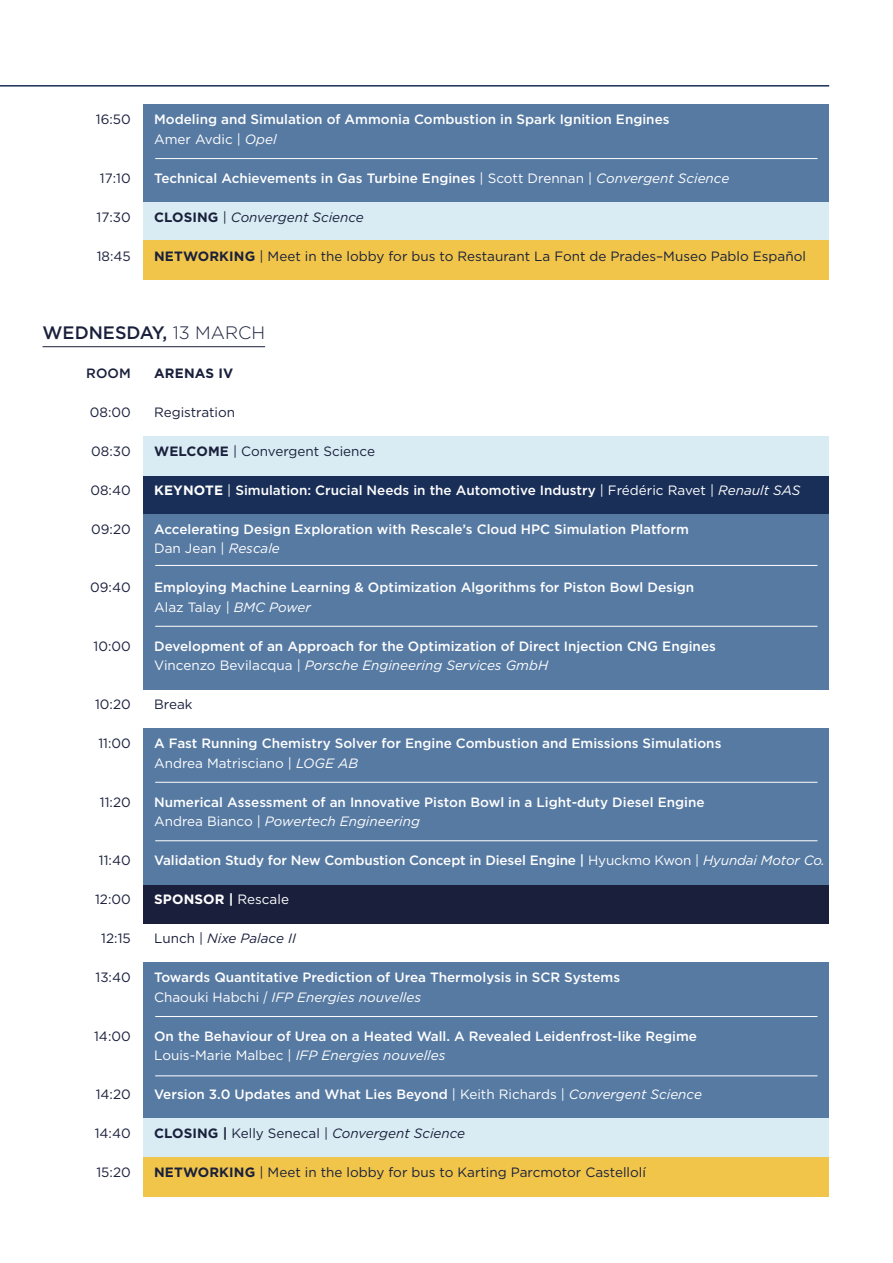
<style>
.page{position:relative;width:893px;height:1263px;background:#fff}
.page>*{position:absolute;margin:0;border:0;box-sizing:border-box;transform-origin:0 0}
.t1{font:500 18px "Gotham";color:#1a203c}
.t2{font:500 13.5px/19.5px "Gotham";color:#fff}
.t3{font:13.5px "Gotham";color:#1a203c}
.t4{font:italic 13.5px "Gotham";color:#1a203c}
.t5{font:700 13.5px "Gotham";letter-spacing:.01em;color:#fff}
.t6{font:700 13.5px "Gotham";letter-spacing:.01em;color:#1a203c}
.t7{font:500 13.5px "Gotham";color:#1a203c}
.s1{font-weight:400}
.s2{font-weight:400;font-style:italic}
.s3{font-weight:700;font-style:normal}
.s4{font-style:normal}
.s5{font-weight:700}
.s6{font-weight:300}
</style>
<div class="page">
<div style="left:144px;top:475px;width:685px;height:39px;background:#192f58"></div>
<div style="left:144px;top:105px;width:685px;height:100px;background:#577aa3"></div>
<div style="left:144px;top:514px;width:685px;height:176px;background:#577aa3"></div>
<div style="left:144px;top:883px;width:685px;height:41px;background:#1a203c"></div>
<div style="left:144px;top:729px;width:685px;height:156px;background:#577aa3"></div>
<div style="left:144px;top:963px;width:685px;height:156px;background:#577aa3"></div>
<div style="left:144px;top:202px;width:685px;height:39px;background:#d9ecf3"></div>
<div style="left:144px;top:436px;width:685px;height:39px;background:#d9ecf3"></div>
<div style="left:144px;top:1119px;width:685px;height:39px;background:#d9ecf3"></div>
<div style="left:144px;top:241px;width:685px;height:39px;background:#f1c54a"></div>
<div style="left:144px;top:1158px;width:685px;height:39px;background:#f1c54a"></div>
<hr style="left:155px;top:565px;width:662px;height:1px;background:#fff">
<hr style="left:155px;top:158px;width:662px;height:1px;background:#fff">
<hr style="left:155px;top:1016px;width:662px;height:1px;background:#fff">
<hr style="left:155px;top:626px;width:662px;height:1px;background:#fff">
<hr style="left:155px;top:782px;width:662px;height:1px;background:#fff">
<hr style="left:155px;top:840px;width:662px;height:1px;background:#fff">
<hr style="left:155px;top:1075px;width:662px;height:1px;background:#fff">
<hr style="left:43px;top:346px;width:222px;height:1px;background:#1a203c">
<hr style="left:0;top:85px;width:829px;height:2px;background:#192f58">
<p class="t3" style="left:96px;top:111px;width:36px">16:50</p>
<p class="t3" style="left:100px;top:169px;width:32px">17:10</p>
<p class="t3" style="left:97px;top:208px;width:36px">17:30</p>
<p class="t3" style="left:97px;top:247px;width:36px">18:45</p>
<p class="t2" style="left:154px;top:109px;width:517px">Modeling and Simulation of Ammonia Combustion in Spark Ignition Engines<br><span class="s1">Amer Avdic |</span> <span class="s2">Opel</span></p>
<p class="t2" style="left:154px;top:168px;width:577px">Technical Achievements in Gas Turbine Engines <span class="s1">| Scott Drennan |</span> <span class="s2">Convergent Science</span></p>
<p class="t4" style="left:154px;top:208px;width:211px"><span class="s3">CLOSING</span> <span class="s4">|</span> Convergent Science</p>
<p class="t3" style="left:154px;top:247px;width:653px"><span class="s5">NETWORKING</span> | Meet in the lobby for bus to Restaurant La Font de Prades–Museo Pablo Español</p>
<h1 class="t1" style="left:43px;top:320px;width:224px">WEDNESDAY, <span class="s6">13 MARCH</span></h1>
<p class="t6" style="left:154px;top:364px;width:81px">ARENAS IV</p>
<p class="t3" style="left:154px;top:403px;width:83px">Registration</p>
<p class="t3" style="left:154px;top:442px;width:222px"><span class="s5">WELCOME</span> | Convergent Science</p>
<p class="t2" style="left:154px;top:480px;width:648px"><span class="s5">KEYNOTE</span> <span class="s1">|</span> Simulation: Crucial Needs in the Automotive Industry <span class="s1">| Frédéric Ravet |</span> <span class="s2">Renault SAS</span></p>
<p class="t2" style="left:154px;top:519px;width:536px">Accelerating Design Exploration with Rescale’s Cloud HPC Simulation Platform<br><span class="s1">Dan Jean |</span> <span class="s2">Rescale</span></p>
<p class="t2" style="left:154px;top:577px;width:542px">Employing Machine Learning &amp; Optimization Algorithms for Piston Bowl Design<br><span class="s1">Alaz Talay |</span> <span class="s2">BMC Power</span></p>
<p class="t2" style="left:154px;top:636px;width:563px">Development of an Approach for the Optimization of Direct Injection CNG Engines<br><span class="s1">Vincenzo Bevilacqua |</span> <span class="s2">Porsche Engineering Services GmbH</span></p>
<p class="t3" style="left:154px;top:696px;width:40px">Break</p>
<p class="t2" style="left:154px;top:733px;width:569px">A Fast Running Chemistry Solver for Engine Combustion and Emissions Simulations<br><span class="s1">Andrea Matrisciano |</span> <span class="s2">LOGE AB</span></p>
<p class="t2" style="left:154px;top:792px;width:552px">Numerical Assessment of an Innovative Piston Bowl in a Light-duty Diesel Engine<br><span class="s1">Andrea Bianco |</span> <span class="s2">Powertech Engineering</span></p>
<p class="t2" style="left:154px;top:850px;width:672px">Validation Study for New Combustion Concept in Diesel Engine | <span class="s1">Hyuckmo Kwon |</span> <span class="s2">Hyundai Motor Co.</span></p>
<p class="t5" style="left:154px;top:890px;width:136px">SPONSOR | <span class="s1">Rescale</span></p>
<p class="t4" style="left:154px;top:930px;width:143px"><span class="s4">Lunch |</span> Nixe Palace II</p>
<p class="t2" style="left:154px;top:967px;width:468px">Towards Quantitative Prediction of Urea Thermolysis in SCR Systems<br><span class="s1">Chaouki Habchi</span> <span class="s2">| IFP Energies nouvelles</span></p>
<p class="t2" style="left:154px;top:1026px;width:544px">On the Behaviour of Urea on a Heated Wall. A Revealed Leidenfrost-like Regime<br><span class="s1">Louis-Marie Malbec |</span> <span class="s2">IFP Energies nouvelles</span></p>
<p class="t2" style="left:154px;top:1084px;width:549px">Version 3.0 Updates and What Lies Beyond <span class="s1">| Keith Richards |</span> <span class="s2">Convergent Science</span></p>
<p class="t4" style="left:154px;top:1125px;width:313px"><span class="s3">CLOSING |</span> <span class="s4">Kelly Senecal |</span> Convergent Science</p>
<p class="t3" style="left:154px;top:1164px;width:493px"><span class="s5">NETWORKING</span> | Meet in the lobby for bus to Karting Parcmotor Castellolí</p>
<p class="t7" style="left:86px;top:364px;width:46px">ROOM</p>
<p class="t3" style="left:90px;top:403px;width:42px">08:00</p>
<p class="t3" style="left:91px;top:442px;width:41px">08:30</p>
<p class="t3" style="left:90px;top:481px;width:42px">08:40</p>
<p class="t3" style="left:91px;top:520px;width:41px">09:20</p>
<p class="t3" style="left:90px;top:579px;width:42px">09:40</p>
<p class="t3" style="left:94px;top:637px;width:39px">10:00</p>
<p class="t3" style="left:95px;top:696px;width:37px">10:20</p>
<p class="t3" style="left:98px;top:735px;width:34px">11:00</p>
<p class="t3" style="left:100px;top:793px;width:32px">11:20</p>
<p class="t3" style="left:99px;top:852px;width:33px">11:40</p>
<p class="t3" style="left:95px;top:891px;width:37px">12:00</p>
<p class="t3" style="left:101px;top:930px;width:31px">12:15</p>
<p class="t3" style="left:96px;top:969px;width:37px">13:40</p>
<p class="t3" style="left:94px;top:1027px;width:38px">14:00</p>
<p class="t3" style="left:96px;top:1086px;width:37px">14:20</p>
<p class="t3" style="left:95px;top:1125px;width:38px">14:40</p>
<p class="t3" style="left:96px;top:1164px;width:36px">15:20</p>
</div>
